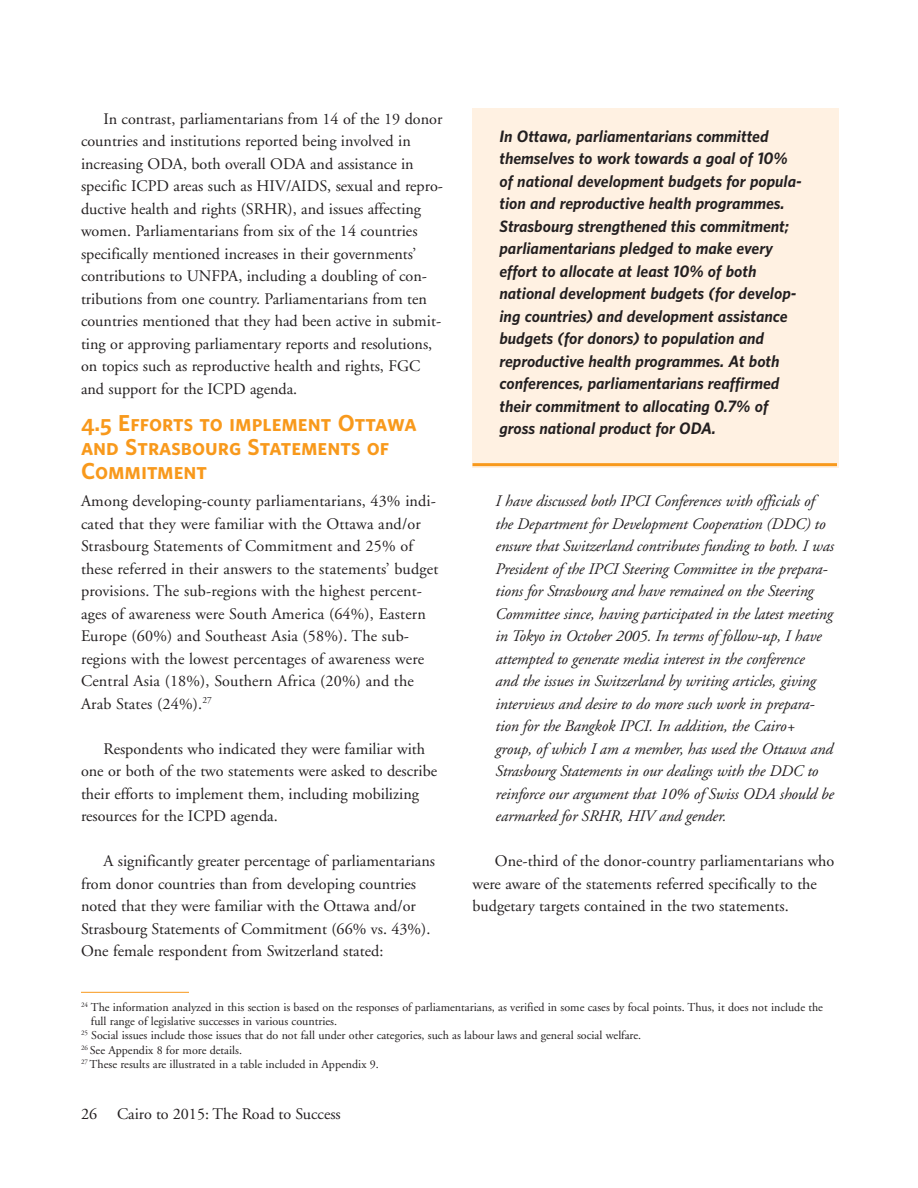
<style>
.page{position:relative;width:918px;height:1188px;background:#fff}
.page>*{position:absolute;margin:0;border:0;box-sizing:border-box;transform-origin:0 0}
.t1{font:21px/24px "UNFPA Bold SC";color:#f8991c}
.t2{font:16.2px/22.5px "Adobe Garamond";color:#231f20}
.t3{font:italic 16.2px/22.5px "Adobe Garamond";letter-spacing:-.01em;color:#231f20}
.t4{font:italic 700 15px/22.5px "UNFPA";color:#231f20}
.t5{font:12px "Adobe Garamond";color:#231f20}
</style>
<div class="page">
<hr style="left:81px;top:992px;width:108px;height:1px;background:#f8991c">
<div style="left:472px;top:108px;width:367px;height:359px;background:#fff1e2"></div>
<hr style="left:472px;top:463px;width:365px;height:3px;background:#f8991c">
<p class="t2" style="left:81px;top:109px;width:364px;text-indent:22px">In contrast, parliamentarians from 14 of the 19 donor countries and institutions reported being involved in increasing ODA, both overall ODA and assistance in specific ICPD areas such as HIV/AIDS, sexual and repro&shy;ductive health and rights (SRHR), and issues affecting women. Parliamentarians from six of the 14 countries specifically mentioned increases in their governments’ contributions to UNFPA, including a doubling of con&shy;tributions from one country. Parliamentarians from ten countries mentioned that they had been active in submit&shy;ting or approving parliamentary reports and resolutions, on topics such as reproductive health and rights, FGC and support for the ICPD agenda.</p>
<p class="t1" style="left:81px;top:411px;width:337px">4.5 Efforts to implement Ottawa and Strasbourg Statements of<br>Commitment</p>
<p class="t2" style="left:81px;top:491px;width:359px">Among developing-county parliamentarians, 43% indi&shy;cated that they were familiar with the Ottawa and/or Strasbourg Statements of Commitment and 25% of these referred in their answers to the statements’ budget provisions. The sub-regions with the highest percent&shy;ages of awareness were South America (64%), Eastern Europe (60%) and Southeast Asia (58%). The sub&shy;regions with the lowest percentages of awareness were Central Asia (18%), Southern Africa (20%) and the Arab States (24%).<sup>27</sup></p>
<p class="t2" style="left:81px;top:739px;width:358px;text-indent:22px">Respondents who indicated they were familiar with one or both of the two statements were asked to describe their efforts to implement them, including mobilizing resources for the ICPD agenda.</p>
<p class="t2" style="left:81px;top:851px;width:356px;text-indent:22px">A significantly greater percentage of parliamentarians from donor countries than from developing countries noted that they were familiar with the Ottawa and/or Strasbourg Statements of Commitment (66% vs. 43%).<br>One female respondent from Switzerland stated:</p>
<p class="t4" style="left:500px;top:126px;width:304px">In Ottawa, parliamentarians committed themselves to work towards a goal of 10% of national development budgets for popula&shy;tion and reproductive health programmes.<br>Strasbourg strengthened this commitment; parliamentarians pledged to make every effort to allocate at least 10% of both national development budgets (for develop&shy;ing countries) and development assistance budgets (for donors) to population and reproductive health programmes. At both conferences, parliamentarians reaffirmed their commitment to allocating 0.7% of gross national product for ODA.</p>
<p class="t3" style="left:495px;top:491px;width:340px">I have discussed both IPCI Conferences with officials of the Department for Development Cooperation (DDC) to ensure that Switzerland contributes funding to both. I was President of the IPCI Steering Committee in the prepara&shy;tions for Strasbourg and have remained on the Steering Committee since, having participated in the latest meeting in Tokyo in October 2005. In terms of follow-up, I have attempted to generate media interest in the conference<br>and the issues in Switzerland by writing articles, giving interviews and desire to do more such work in prepara&shy;tion for the Bangkok IPCI. In addition, the Cairo+ group, of which I am a member, has used the Ottawa and Strasbourg Statements in our dealings with the DDC to reinforce our argument that 10% of Swiss ODA should be earmarked for SRHR, HIV and gender.</p>
<p class="t2" style="left:473px;top:851px;width:363px;text-indent:22px">One-third of the donor-country parliamentarians who were aware of the statements referred specifically to the budgetary targets contained in the two statements.</p>
<p class="t5" style="left:81px;top:1002px;width:744px"><sup>24</sup> The information analyzed in this section is based on the responses of parliamentarians, as verified in some cases by focal points. Thus, it does not include the</p>
<p class="t5" style="left:91px;top:1016px;width:248px">full range of legislative successes in various countries.</p>
<p class="t5" style="left:81px;top:1031px;width:562px"><sup>25</sup> Social issues include those issues that do not fall under other categories, such as labour laws and general social welfare.</p>
<p class="t5" style="left:81px;top:1045px;width:163px"><sup>26</sup> See Appendix 8 for more details.</p>
<p class="t5" style="left:81px;top:1060px;width:299px"><sup>27</sup> These results are illustrated in a table included in Appendix 9.</p>
<p class="t2" style="left:81px;top:1104px;width:261px">26 Cairo to 2015: The Road to Success</p>
</div>
